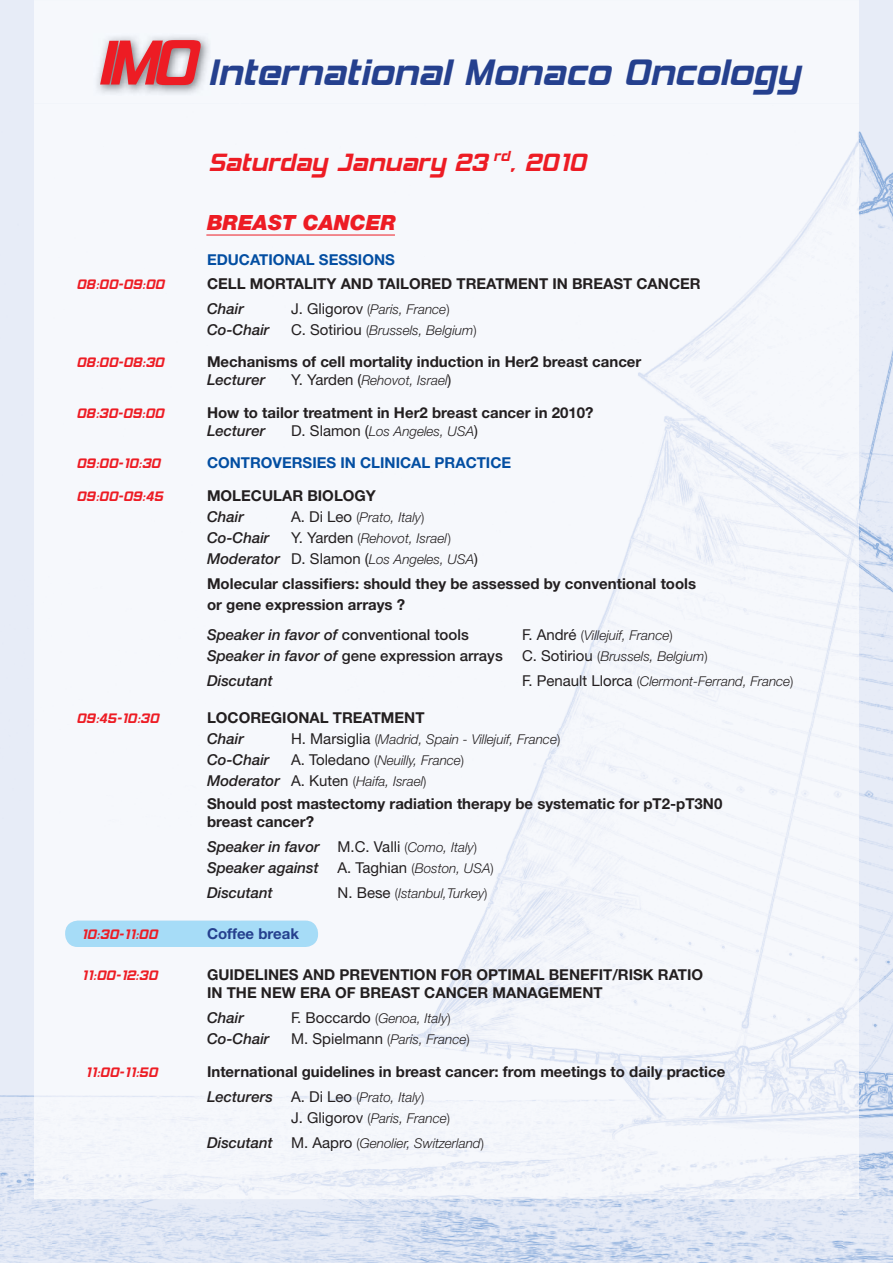
<style>
.page{position:relative;width:893px;height:1263px;background:#fff}
.page>*{position:absolute;margin:0;border:0;box-sizing:border-box;transform-origin:0 0}
.t1{font:44.1px "Hemi Head 426";color:#25408e}
.t2{font:30px "Hemi Head 426";color:#ed1c24}
.t3{font:italic 900 21px "Helvetica Neue LT";color:#ed1c24}
.t4{font:16.5px "Hemi Head 426";color:#ed1c24}
.t5{font:700 15px/18px "Helvetica Neue LT";color:#231f20}
.t6{font:italic 500 15px/21px "Helvetica Neue LT";color:#231f20}
.t7{font:500 15px "Helvetica Neue LT";color:#231f20}
.t8{font:700 15px "Helvetica Neue LT";color:#034ea2}
.t9{font:700 15px "Helvetica Neue LT";color:#25408e}
.t10{font:italic 300 13.5px/21px "Helvetica Neue LT";color:#231f20}
.s1{font-weight:400;font-style:normal;font-size:15px}
.s2{font-style:normal}
.s3{font-weight:500;font-size:15px}
.s4{font-style:italic}
.s5{font-weight:400;font-style:normal}
.s6{font-weight:300;font-style:normal;font-size:13.5px}
.s7{font-weight:300;font-size:13.5px}
</style>
<div class="page">
<img style="left:843px;top:103px;width:50px;height:1160px">
<div style="left:0;top:103px;width:52px;height:1160px;background:#e7ecf7"></div>
<img style="left:52px;top:1199px;width:791px;height:64px">
<div style="left:34px;top:0;width:825px;height:96px;background:#f6f8fc"></div>
<div style="left:241px;top:103px;width:618px;height:1096px;background:#f6f8fc"></div>
<div style="left:34px;top:103px;width:207px;height:1096px;background:#f6f8fc"></div>
<div style="left:65px;top:921px;width:253px;height:26px;background:#a6dcf7;border-radius:13px"></div>
<hr style="left:206px;top:235px;width:189px;height:1px;background:#ed1c24">
<img style="left:94px;top:34px;width:116px;height:61px">
<svg style="left:100px;top:40px;width:101px;height:45px;background:#de5e64"></svg>
<h1 class="t1" style="left:208px;top:54px;width:594px">International Monaco Oncology</h1>
<h2 class="t2" style="left:208px;top:150px;width:379px">Saturday January 23 <sup>rd</sup>, 2010</h2>
<h3 class="t3" style="left:207px;top:215px;width:191px">BREAST CANCER</h3>
<p class="t8" style="left:207px;top:254px;width:189px">EDUCATIONAL SESSIONS</p>
<p class="t4" style="left:76px;top:277px;width:89px">08:00-09:00</p>
<p class="t5" style="left:207px;top:276px;width:495px">CELL MORTALITY AND TAILORED TREATMENT IN BREAST CANCER</p>
<p class="t6" style="left:207px;top:300px;width:38px">Chair</p>
<p class="t10" style="left:291px;top:300px;width:160px"><span class="s1">J. Gligorov</span> <span class="s2">(</span>Paris, France<span class="s2">)</span></p>
<p class="t6" style="left:207px;top:321px;width:64px">Co-Chair</p>
<p class="t10" style="left:291px;top:321px;width:187px"><span class="s1">C. Sotiriou</span> <span class="s2">(</span>Brussels, Belgium<span class="s2">)</span></p>
<p class="t4" style="left:76px;top:356px;width:89px">08:00-08:30</p>
<p class="t5" style="left:207px;top:355px;width:436px">Mechanisms of cell mortality induction in Her2 breast cancer</p>
<p class="t6" style="left:207px;top:371px;width:60px">Lecturer</p>
<p class="t10" style="left:291px;top:372px;width:162px"><span class="s1">Y. Yarden (</span>Rehovot, Israel<span class="s1">)</span></p>
<p class="t4" style="left:76px;top:406px;width:89px">08:30-09:00</p>
<p class="t5" style="left:207px;top:405px;width:388px">How to tailor treatment in Her2 breast cancer in 2010?</p>
<p class="t6" style="left:207px;top:422px;width:60px">Lecturer</p>
<p class="t10" style="left:291px;top:422px;width:188px"><span class="s1">D. Slamon (</span>Los Angeles, USA<span class="s1">)</span></p>
<p class="t4" style="left:76px;top:457px;width:85px">09:00-10:30</p>
<p class="t8" style="left:207px;top:458px;width:306px">CONTROVERSIES IN CLINICAL PRACTICE</p>
<p class="t4" style="left:76px;top:489px;width:88px">09:00-09:45</p>
<p class="t5" style="left:207px;top:488px;width:170px">MOLECULAR BIOLOGY</p>
<p class="t6" style="left:207px;top:508px;width:38px">Chair</p>
<p class="t10" style="left:291px;top:508px;width:135px"><span class="s1">A. Di Leo</span> <span class="s2">(</span>Prato, Italy<span class="s2">)</span></p>
<p class="t6" style="left:207px;top:529px;width:64px">Co-Chair</p>
<p class="t10" style="left:207px;top:529px;width:272px;text-indent:84px"><span class="s1">Y. Yarden</span> <span class="s2">(</span>Rehovot, Israel <span class="s2">)<br></span><span class="s3">Moderator</span> <span class="s1">D. Slamon (</span>Los Angeles, USA<span class="s1">)</span></p>
<p class="t5" style="left:207px;top:575px;width:491px;line-height:21px">Molecular classifiers: should they be assessed by conventional tools or gene expression arrays ?</p>
<p class="t7" style="left:207px;top:629px;width:263px"><span class="s4">Speaker in favor of</span> conventional tools</p>
<p class="t10" style="left:522px;top:626px;width:152px"><span class="s1">F. André</span> <span class="s2">(</span>Villejuif, France<span class="s2">)</span></p>
<p class="t7" style="left:207px;top:650px;width:297px"><span class="s4">Speaker in favor of</span> gene expression arrays</p>
<p class="t10" style="left:522px;top:647px;width:187px"><span class="s1">C. Sotiriou</span> <span class="s2">(</span>Brussels, Belgium<span class="s2">)</span></p>
<p class="t6" style="left:207px;top:672px;width:67px">Discutant</p>
<p class="t10" style="left:522px;top:672px;width:273px"><span class="s1">F. Penault Llorca</span> <span class="s2">(</span>Clermont-Ferrand, France<span class="s2">)</span></p>
<p class="t4" style="left:76px;top:711px;width:84px">09:45-10:30</p>
<p class="t5" style="left:207px;top:710px;width:219px">LOCOREGIONAL TREATMENT</p>
<p class="t6" style="left:207px;top:730px;width:38px">Chair</p>
<p class="t10" style="left:291px;top:730px;width:271px"><span class="s1">H. Marsiglia</span> <span class="s2">(</span>Madrid, Spain - Villejuif, France<span class="s2">)</span></p>
<p class="t6" style="left:207px;top:751px;width:64px">Co-Chair</p>
<p class="t10" style="left:207px;top:751px;width:259px;text-indent:84px"><span class="s1">A. Toledano</span> <span class="s2">(</span>Neuilly, France<span class="s2">)<br></span><span class="s3">Moderator</span> <span class="s1">A. Kuten</span> <span class="s2">(</span>Haifa, Israel<span class="s2">)</span></p>
<p class="t5" style="left:207px;top:796px;width:517px">Should post mastectomy radiation therapy be systematic for pT2-pT3N0 breast cancer?</p>
<p class="t6" style="left:207px;top:838px;width:271px">Speaker in favor <span class="s5">M.C. Valli</span> <span class="s6">(</span><span class="s7">Como, Italy</span><span class="s6">)<br></span>Speaker against</p>
<p class="t10" style="left:337px;top:859px;width:158px"><span class="s1">A. Taghian</span> <span class="s2">(</span>Boston, USA<span class="s2">)</span></p>
<p class="t6" style="left:207px;top:884px;width:67px">Discutant</p>
<p class="t10" style="left:337px;top:885px;width:151px"><span class="s1">N. Bese</span> <span class="s2">(</span>Istanbul,Turkey<span class="s2">)</span></p>
<p class="t4" style="left:81px;top:928px;width:78px">10:30-11:00</p>
<p class="t9" style="left:207px;top:929px;width:93px">Coffee break</p>
<p class="t4" style="left:82px;top:969px;width:77px">11:00-12:30</p>
<p class="t5" style="left:207px;top:968px;width:498px">GUIDELINES AND PREVENTION FOR OPTIMAL BENEFIT/RISK RATIO<br>IN THE NEW ERA OF BREAST CANCER MANAGEMENT</p>
<p class="t6" style="left:207px;top:1009px;width:38px">Chair</p>
<p class="t10" style="left:291px;top:1010px;width:161px"><span class="s1">F. Boccardo</span> <span class="s2">(</span>Genoa, Italy<span class="s2">)</span></p>
<p class="t6" style="left:207px;top:1030px;width:64px">Co-Chair</p>
<p class="t10" style="left:291px;top:1031px;width:180px"><span class="s1">M. Spielmann</span> <span class="s2">(</span>Paris, France<span class="s2">)</span></p>
<p class="t4" style="left:85px;top:1065px;width:74px">11:00-11:50</p>
<p class="t5" style="left:207px;top:1064px;width:520px">International guidelines in breast cancer: from meetings to daily practice</p>
<p class="t10" style="left:291px;top:1089px;width:160px;text-indent:-84px"><span class="s3">Lecturers</span> <span class="s1">A. Di Leo</span> <span class="s2">(</span>Prato, Italy<span class="s2">)<br></span><span class="s1">J. Gligorov</span> <span class="s2">(</span>Paris, France<span class="s2">)</span></p>
<p class="t10" style="left:207px;top:1135px;width:278px"><span class="s3">Discutant</span> <span class="s1">M. Aapro</span> <span class="s2">(</span>Genolier, Switzerland<span class="s2">)</span></p>
</div>
